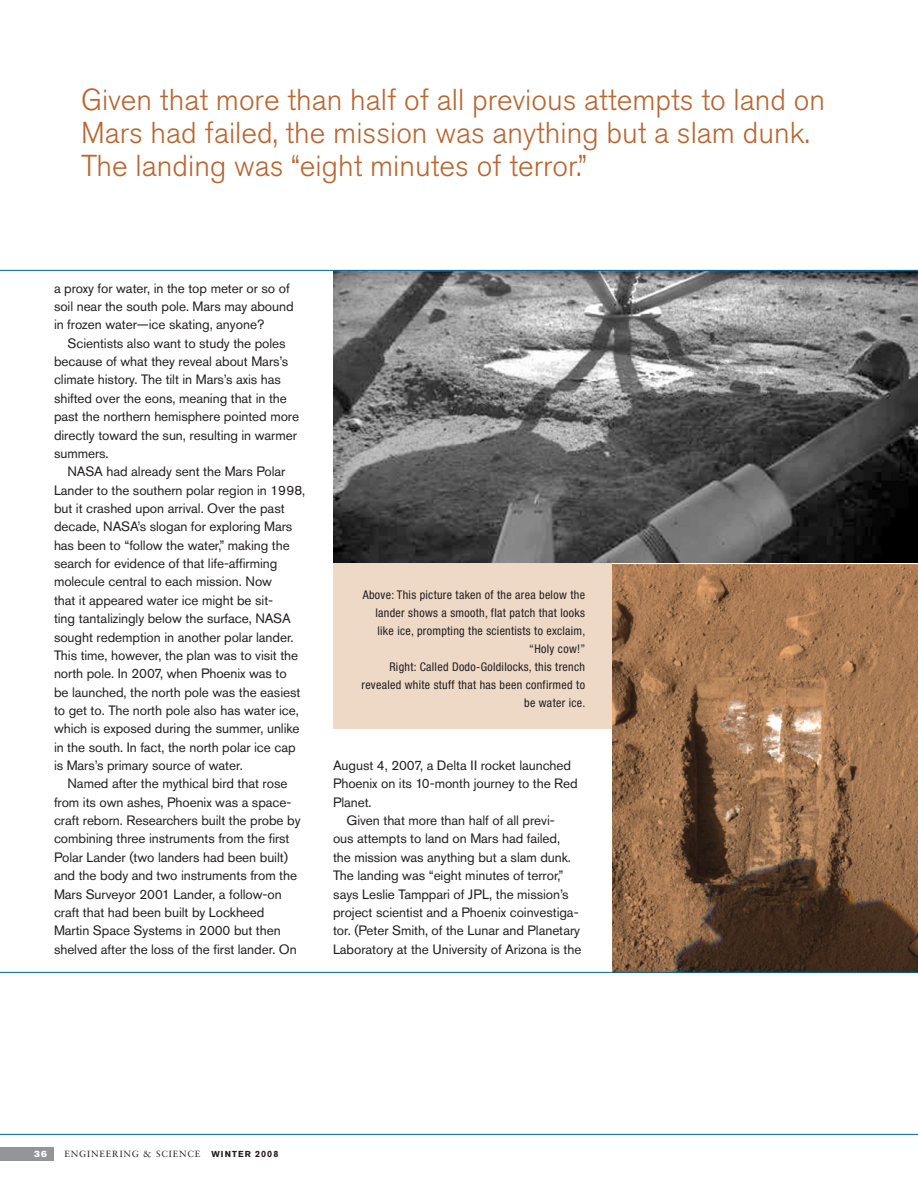
<style>
.page{position:relative;width:918px;height:1188px;background:#fff}
.page>*{position:absolute;margin:0;border:0;box-sizing:border-box;transform-origin:0 0}
.Callout_Large{font:300 30px/33px "Akzidenz Grotesk Pro";color:#b96630}
.Body{font:13.5px/18.3px "Akzidenz Grotesk Pro";letter-spacing:-.005em;color:#231f20}
.t1{font:condensed 12px/18px "Helvetica Neue";letter-spacing:.025em;color:#231f20;text-align:right}
.t2{font:9px "Sabon LT Std";letter-spacing:.1em;color:#231f20}
.t3{font:9px "Akzidenz Grotesk Pro Super";color:#fff}
.s1{font-family:"Akzidenz Grotesk Pro";font-weight:700;font-size:8.7px}
.s2{font-family:"Akzidenz Grotesk Pro";font-weight:700}
</style>
<div class="page">
<div style="left:333px;top:562px;width:279px;height:167px;background:#eed8c6"></div>
<img style="left:334px;top:271px;width:584px;height:291px">
<div style="left:0;top:1147px;width:54px;height:14px;background:#939598"></div>
<img style="left:612px;top:564px;width:306px;height:408px">
<hr style="left:0;top:270px;width:918px;height:1px;background:#006692">
<hr style="left:0;top:972px;width:918px;height:1px;background:#006692">
<hr style="left:0;top:1134px;width:918px;height:1px;background:#006692">
<p class="Callout_Large" style="left:81px;top:83px;width:746px">Given that more than half of all previous attempts to land on<br>Mars had failed, the mission was anything but a slam dunk.<br>The landing was “eight minutes of terror.”</p>
<p class="Body" style="left:54px;top:279px;width:241px">a proxy for water, in the top meter or so of soil near the south pole. Mars may abound in frozen water—ice skating, anyone?</p>
<p class="Body" style="left:54px;top:334px;width:247px;text-indent:14px">Scientists also want to study the poles because of what they reveal about Mars’s climate history. The tilt in Mars’s axis has shifted over the eons, meaning that in the past the northern hemisphere pointed more directly toward the sun, resulting in warmer summers.</p>
<p class="Body" style="left:54px;top:462px;width:253px;text-indent:14px">NASA had already sent the Mars Polar Lander to the southern polar region in 1998, but it crashed upon arrival. Over the past decade, NASA’s slogan for exploring Mars has been to “follow the water,” making the search for evidence of that life-affirming molecule central to each mission. Now<br>that it appeared water ice might be sit-<br>ting tantalizingly below the surface, NASA sought redemption in another polar lander.<br>This time, however, the plan was to visit the north pole. In 2007, when Phoenix was to<br>be launched, the north pole was the easiest to get to. The north pole also has water ice, which is exposed during the summer, unlike in the south. In fact, the north polar ice cap is Mars’s primary source of water.</p>
<p class="Body" style="left:54px;top:774px;width:248px;text-indent:14px">Named after the mythical bird that rose from its own ashes, Phoenix was a space&shy;craft reborn. Researchers built the probe by combining three instruments from the first Polar Lander (two landers had been built) and the body and two instruments from the Mars Surveyor 2001 Lander, a follow-on craft that had been built by Lockheed Martin Space Systems in 2000 but then shelved after the loss of the first lander. On</p>
<p class="t1" style="left:363px;top:586px;width:224px">Above: This picture taken of the area below the lander shows a smooth, flat patch that looks like ice, prompting the scientists to exclaim, “Holy cow!”</p>
<p class="t1" style="left:361px;top:658px;width:225px">Right: Called Dodo-Goldilocks, this trench revealed white stuff that has been confirmed to be water ice.</p>
<p class="Body" style="left:333px;top:756px;width:246px">August 4, 2007, a Delta II rocket launched<br>Phoenix on its 10-month journey to the Red<br>Planet.</p>
<p class="Body" style="left:333px;top:811px;width:250px;text-indent:14px">Given that more than half of all previ-<br>ous attempts to land on Mars had failed,<br>the mission was anything but a slam dunk.<br>The landing was “eight minutes of terror,” says Leslie Tamppari of JPL, the mission’s project scientist and a Phoenix coinvestiga&shy;tor. (Peter Smith, of the Lunar and Planetary Laboratory at the University of Arizona is the</p>
<p class="t3" style="left:34px;top:1148px;width:14px">36</p>
<p class="t2" style="left:64px;top:1149px;width:215px">ENGINEERING &amp; SCIENCE <span class="s1">WINTER</span> <span class="s2">2008</span></p>
</div>
